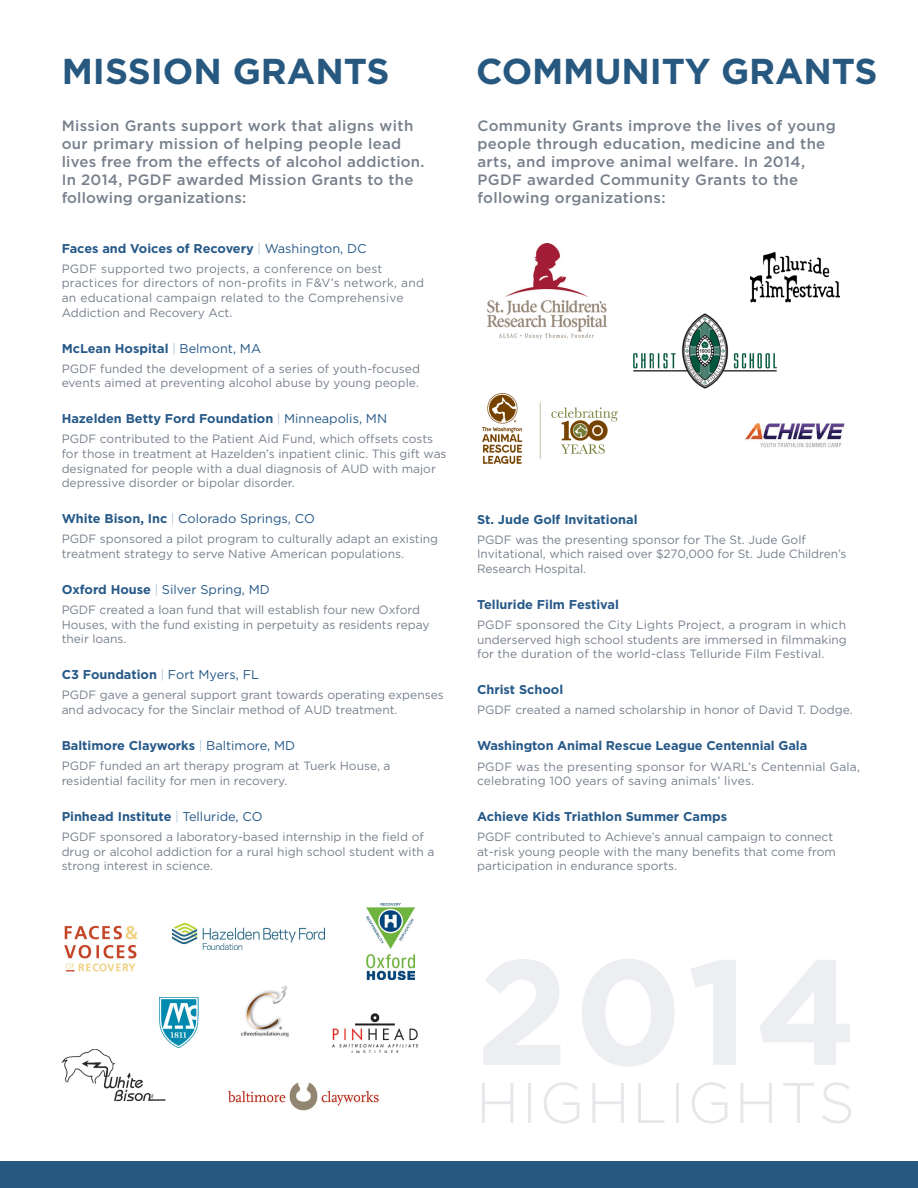
<style>
.page{position:relative;width:918px;height:1188px;background:#fff}
.page>*{position:absolute;margin:0;border:0;box-sizing:border-box;transform-origin:0 0}
.t1{font:300 57px "Gotham";letter-spacing:.04em;color:#e6e7ea}
.t2{font:700 36px "Gotham";letter-spacing:-.005em;color:#27587f}
.Paragraph{font:500 15px/18px "Gotham";letter-spacing:.02em;color:#77808c}
.MGR_Name{font:700 12.75px "Gotham";color:#265988}
.MGR_Name-2{font:12.75px "Gotham";color:#265988}
.MGR_Paragrpha{font:12px/14.7px "Gotham";color:#77808c}
.MGR_Paragrpha-2{font:12px/14.7px "Gotham";letter-spacing:.02em;color:#77808c}
.s1{font-weight:100}
.s2{font-weight:400}
.s3{font-weight:700}
</style>
<div class="page">
<img style="left:64px;top:926px;width:73px;height:45px">
<img style="left:61px;top:1050px;width:105px;height:52px">
<img style="left:366px;top:903px;width:48px;height:76px">
<img style="left:241px;top:985px;width:48px;height:52px">
<img style="left:172px;top:923px;width:153px;height:26px">
<img style="left:228px;top:1082px;width:151px;height:29px">
<img style="left:332px;top:1013px;width:87px;height:39px">
<img style="left:160px;top:997px;width:38px;height:51px">
<img style="left:750px;top:251px;width:89px;height:52px">
<img style="left:633px;top:313px;width:144px;height:76px">
<img style="left:745px;top:424px;width:99px;height:23px">
<img style="left:482px;top:394px;width:136px;height:70px">
<img style="left:487px;top:244px;width:120px;height:95px">
<div style="left:0;top:1162px;width:918px;height:26px;background:#27587f"></div>
<p class="t2" style="left:62px;top:50px;width:329px">MISSION GRANTS</p>
<p class="t2" style="left:476px;top:50px;width:403px">COMMUNITY GRANTS</p>
<p class="Paragraph" style="left:62px;top:116px;width:364px">Mission Grants support work that aligns with our primary mission of helping people lead lives free from the effects of alcohol addiction.<br>In 2014, PGDF awarded Mission Grants to the following organizations:</p>
<p class="Paragraph" style="left:477px;top:116px;width:360px">Community Grants improve the lives of young people through education, medicine and the arts, and improve animal welfare. In 2014, PGDF awarded Community Grants to the following organizations:</p>
<p class="MGR_Name" style="left:62px;top:241px;width:306px">Faces and Voices of Recovery <span class="s1">|</span> <span class="s2">Washington, DC</span></p>
<p class="MGR_Paragrpha-2" style="left:62px;top:261px;width:364px">PGDF supported two projects, a conference on best practices for directors of non-profits in F&amp;V’s network, and an educational campaign related to the Comprehensive Addiction and Recovery Act.</p>
<p class="MGR_Name" style="left:62px;top:341px;width:201px">McLean Hospital <span class="s1">|</span> <span class="s2">Belmont, MA</span></p>
<p class="MGR_Paragrpha" style="left:62px;top:361px;width:360px">PGDF funded the development of a series of youth-focused events aimed at preventing alcohol abuse by young people.</p>
<p class="MGR_Name" style="left:62px;top:412px;width:327px">Hazelden Betty Ford Foundation <span class="s1">|</span> <span class="s2">Minneapolis, MN</span></p>
<p class="MGR_Paragrpha" style="left:62px;top:432px;width:386px">PGDF contributed to the Patient Aid Fund, which offsets costs for those in treatment at Hazelden’s inpatient clinic. This gift was designated for people with a dual diagnosis of AUD with major depressive disorder or bipolar disorder.</p>
<p class="MGR_Name-2" style="left:62px;top:512px;width:255px"><span class="s3">White Bison, Inc</span> <span class="s1">|</span> Colorado Springs, CO</p>
<p class="MGR_Paragrpha" style="left:62px;top:532px;width:378px">PGDF sponsored a pilot program to culturally adapt an existing treatment strategy to serve Native American populations.</p>
<p class="MGR_Name-2" style="left:62px;top:583px;width:210px"><span class="s3">Oxford House</span> <span class="s1">|</span> Silver Spring, MD</p>
<p class="MGR_Paragrpha" style="left:62px;top:602px;width:369px">PGDF created a loan fund that will establish four new Oxford<br>Houses, with the fund existing in perpetuity as residents repay their loans.</p>
<p class="MGR_Name" style="left:62px;top:668px;width:199px">C3 Foundation <span class="s1">|</span> <span class="s2">Fort Myers, FL</span></p>
<p class="MGR_Paragrpha" style="left:62px;top:688px;width:384px">PGDF gave a general support grant towards operating expenses and advocacy for the Sinclair method of AUD treatment.</p>
<p class="MGR_Name" style="left:62px;top:738px;width:235px">Baltimore Clayworks <span class="s1">|</span> <span class="s2">Baltimore, MD</span></p>
<p class="MGR_Paragrpha" style="left:62px;top:758px;width:330px">PGDF funded an art therapy program at Tuerk House, a residential facility for men in recovery.</p>
<p class="MGR_Name" style="left:62px;top:809px;width:202px">Pinhead Institute <span class="s1">|</span> <span class="s2">Telluride, CO</span></p>
<p class="MGR_Paragrpha" style="left:62px;top:829px;width:374px">PGDF sponsored a laboratory-based internship in the field of drug or alcohol addiction for a rural high school student with a strong interest in science.</p>
<p class="MGR_Name" style="left:477px;top:512px;width:162px">St. Jude Golf Invitational</p>
<p class="MGR_Paragrpha" style="left:477px;top:532px;width:371px">PGDF was the presenting sponsor for The St. Jude Golf<br>Invitational, which raised over $270,000 for St. Jude Children’s<br>Research Hospital.</p>
<p class="MGR_Name" style="left:477px;top:597px;width:143px">Telluride Film Festival</p>
<p class="MGR_Paragrpha" style="left:477px;top:617px;width:371px;text-align:justify">PGDF sponsored the City Lights Project, a program in which underserved high school students are immersed in filmmaking for the duration of the world-class Telluride Film Festival.</p>
<p class="MGR_Name" style="left:477px;top:683px;width:88px">Christ School</p>
<p class="MGR_Paragrpha" style="left:477px;top:703px;width:377px">PGDF created a named scholarship in honor of David T. Dodge.</p>
<p class="MGR_Name" style="left:477px;top:739px;width:332px">Washington Animal Rescue League Centennial Gala</p>
<p class="MGR_Paragrpha" style="left:477px;top:759px;width:384px">PGDF was the presenting sponsor for WARL’s Centennial Gala, celebrating 100 years of saving animals’ lives.</p>
<p class="MGR_Name" style="left:477px;top:809px;width:252px">Achieve Kids Triathlon Summer Camps</p>
<p class="MGR_Paragrpha" style="left:477px;top:829px;width:360px">PGDF contributed to Achieve’s annual campaign to connect at-risk young people with the many benefits that come from participation in endurance sports.</p>
<p class="t1" style="left:476px;top:1072px;width:380px">HIGHLIGHTS</p>
</div>
